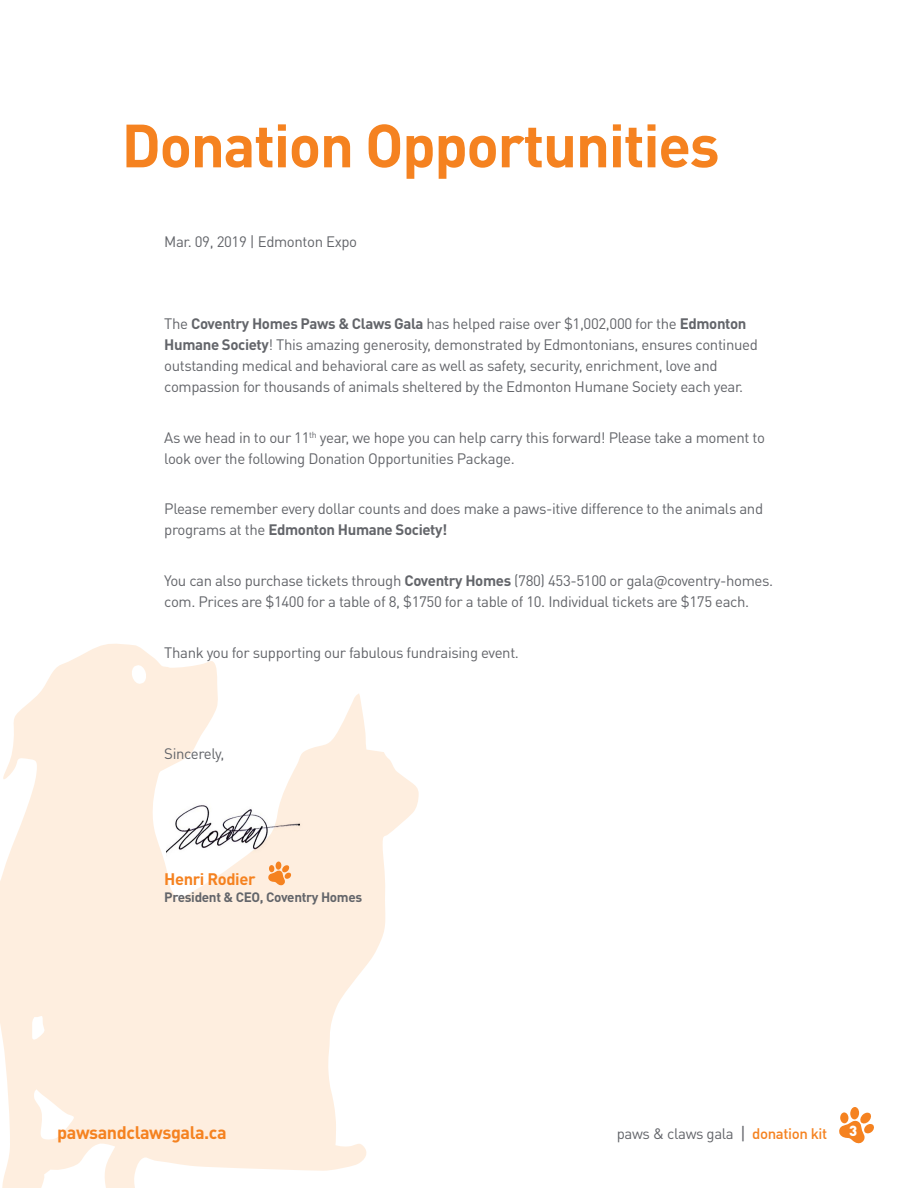
<style>
.page{position:relative;width:918px;height:1188px;background:#fff}
.page>*{position:absolute;margin:0;border:0;box-sizing:border-box;transform-origin:0 0}
.t1{font:700 60px "DIN Pro";letter-spacing:-.025em;color:#f58220}
.t2{font:700 18px "DIN Pro";letter-spacing:-.025em;color:#f58220}
.t3{font:700 16.5px "DIN Pro";letter-spacing:-.025em;color:#f58220}
.t4{font:15px/21px "DIN Pro";letter-spacing:-.025em;color:#63656a}
.t5{font:900 14.55px "DIN Pro";color:#fff}
.t6{font:700 13.5px "DIN Pro";letter-spacing:-.025em;color:#63656a}
.s1{font-weight:700}
.s2{font-size:18px}
.s3{font-family:"DIN";font-weight:500;color:#f58220}
</style>
<div class="page">
<svg style="left:0;top:644px;width:419px;height:544px;fill:#feeedf"></svg>
<svg style="left:839px;top:1107px;width:35px;height:37px"></svg>
<svg style="left:268px;top:864px;width:24px;height:22px"></svg>
<img style="left:167px;top:799px;width:167px;height:65px">
<p class="t1" style="left:122px;top:105px;width:600px">Donation Opportunities</p>
<p class="t4" style="left:164px;top:230px;width:194px">Mar. 09, 2019 | Edmonton Expo</p>
<p class="t4" style="left:164px;top:313px;width:595px">The <span class="s1">Coventry Homes Paws &amp; Claws Gala</span> has helped raise over $1,002,000 for the <span class="s1">Edmonton Humane Society</span>! This amazing generosity, demonstrated by Edmontonians, ensures continued outstanding medical and behavioral care as well as safety, security, enrichment, love and compassion for thousands of animals sheltered by the Edmonton Humane Society each year.</p>
<p class="t4" style="left:164px;top:426px;width:602px">As we head in to our 11<sup>th</sup> year, we hope you can help carry this forward! Please take a moment to look over the following Donation Opportunities Package.</p>
<p class="t4" style="left:164px;top:498px;width:600px">Please remember every dollar counts and does make a paws-itive difference to the animals and programs at the <span class="s1">Edmonton Humane Society!</span></p>
<p class="t4" style="left:164px;top:569px;width:611px">You can also purchase tickets through <span class="s1">Coventry Homes</span> (780) 453-5100 or gala@coventry-homes. com. Prices are $1400 for a table of 8, $1750 for a table of 10. Individual tickets are $175 each.</p>
<p class="t4" style="left:164px;top:641px;width:356px">Thank you for supporting our fabulous fundraising event.</p>
<p class="t4" style="left:164px;top:742px;width:62px">Sincerely,</p>
<p class="t3" style="left:164px;top:868px;width:93px">Henri Rodier</p>
<p class="t6" style="left:164px;top:888px;width:200px">President &amp; CEO, Coventry Homes</p>
<p class="t2" style="left:57px;top:1120px;width:171px">pawsandclawsgala.ca</p>
<p class="t4" style="left:617px;top:1122px;width:212px">paws &amp; claws gala <span class="s2">|</span> <span class="s3">donation kit</span></p>
<p class="t5" style="left:849px;top:1120px;width:10px">3</p>
</div>
